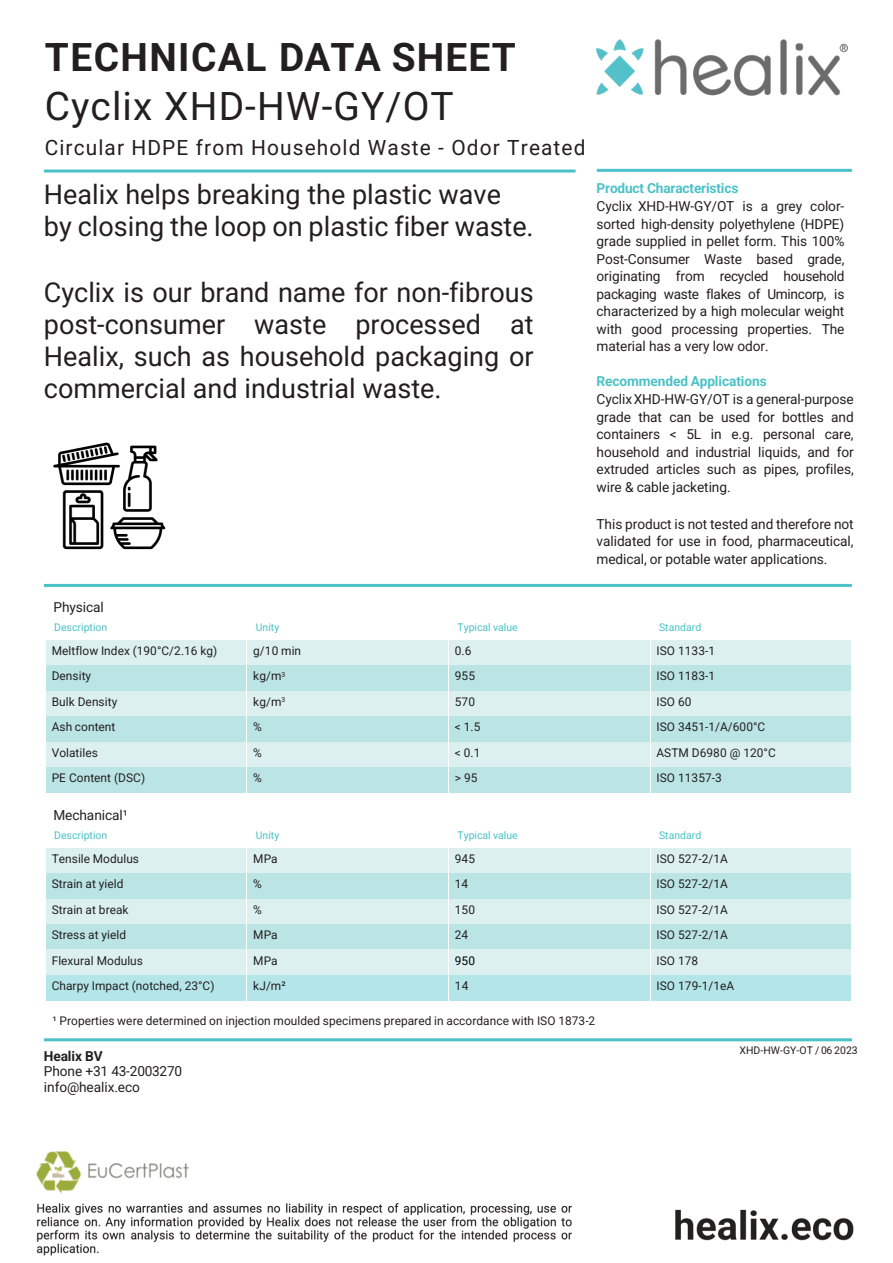
<style>
.page{position:relative;width:893px;height:1263px;background:#fff}
.page>*{position:absolute;margin:0;border:0;box-sizing:border-box;transform-origin:0 0}
.t1{font:700 38.85px "Roboto";letter-spacing:.035em;color:#231f20}
.t2{font:38.85px "Roboto";letter-spacing:.03em;color:#231f20}
.t3{font:27px/32.1px "Roboto";color:#231f20}
.t4{font:20.85px "Roboto";letter-spacing:.055em;color:#231f20}
.t5{font:13.65px/17.5px "Roboto";letter-spacing:-.005em;color:#231f20;text-align:justify}
.t6{font:700 13.65px "Roboto";letter-spacing:-.01em;color:#4ac2c7}
.t7{font:700 13.65px "Roboto";letter-spacing:-.005em;color:#231f20}
.t8{font:11.85px "Roboto";letter-spacing:.005em;color:#231f20}
.t9{font:11.85px "Roboto";color:#000}
.t10{font:10.5px "Roboto";letter-spacing:.005em;color:#4ac2c7}
.t11{font:10.5px "Roboto";letter-spacing:.005em;color:#231f20}
</style>
<div class="page">
<img style="left:597px;top:40px;width:251px;height:55px">
<img style="left:36px;top:1151px;width:818px;height:105px">
<div style="left:46px;top:640px;width:201px;height:25px;background:#dcf0f0"></div>
<div style="left:247px;top:640px;width:201px;height:25px;background:#dcf0f0"></div>
<div style="left:449px;top:640px;width:201px;height:25px;background:#dcf0f0"></div>
<div style="left:651px;top:640px;width:200px;height:25px;background:#dcf0f0"></div>
<div style="left:46px;top:665px;width:201px;height:26px;background:#bbe4e5"></div>
<div style="left:247px;top:665px;width:201px;height:26px;background:#bbe4e5"></div>
<div style="left:449px;top:665px;width:201px;height:26px;background:#bbe4e5"></div>
<div style="left:651px;top:665px;width:200px;height:26px;background:#bbe4e5"></div>
<div style="left:46px;top:691px;width:201px;height:25px;background:#dcf0f0"></div>
<div style="left:247px;top:691px;width:201px;height:25px;background:#dcf0f0"></div>
<div style="left:449px;top:691px;width:201px;height:25px;background:#dcf0f0"></div>
<div style="left:651px;top:691px;width:200px;height:25px;background:#dcf0f0"></div>
<div style="left:46px;top:716px;width:201px;height:26px;background:#bbe4e5"></div>
<div style="left:247px;top:716px;width:201px;height:26px;background:#bbe4e5"></div>
<div style="left:449px;top:716px;width:201px;height:26px;background:#bbe4e5"></div>
<div style="left:651px;top:716px;width:200px;height:26px;background:#bbe4e5"></div>
<div style="left:46px;top:742px;width:201px;height:26px;background:#dcf0f0"></div>
<div style="left:247px;top:742px;width:201px;height:26px;background:#dcf0f0"></div>
<div style="left:449px;top:742px;width:201px;height:26px;background:#dcf0f0"></div>
<div style="left:651px;top:742px;width:200px;height:26px;background:#dcf0f0"></div>
<div style="left:46px;top:768px;width:201px;height:25px;background:#bbe4e5"></div>
<div style="left:247px;top:768px;width:201px;height:25px;background:#bbe4e5"></div>
<div style="left:449px;top:768px;width:201px;height:25px;background:#bbe4e5"></div>
<div style="left:651px;top:768px;width:200px;height:25px;background:#bbe4e5"></div>
<div style="left:46px;top:848px;width:201px;height:25px;background:#dcf0f0"></div>
<div style="left:247px;top:848px;width:201px;height:25px;background:#dcf0f0"></div>
<div style="left:449px;top:848px;width:201px;height:25px;background:#dcf0f0"></div>
<div style="left:651px;top:848px;width:200px;height:25px;background:#dcf0f0"></div>
<div style="left:46px;top:873px;width:201px;height:26px;background:#bbe4e5"></div>
<div style="left:247px;top:873px;width:201px;height:26px;background:#bbe4e5"></div>
<div style="left:449px;top:873px;width:201px;height:26px;background:#bbe4e5"></div>
<div style="left:651px;top:873px;width:200px;height:26px;background:#bbe4e5"></div>
<div style="left:46px;top:899px;width:201px;height:25px;background:#dcf0f0"></div>
<div style="left:247px;top:899px;width:201px;height:25px;background:#dcf0f0"></div>
<div style="left:449px;top:899px;width:201px;height:25px;background:#dcf0f0"></div>
<div style="left:651px;top:899px;width:200px;height:25px;background:#dcf0f0"></div>
<div style="left:46px;top:924px;width:201px;height:26px;background:#bbe4e5"></div>
<div style="left:247px;top:924px;width:201px;height:26px;background:#bbe4e5"></div>
<div style="left:449px;top:924px;width:201px;height:26px;background:#bbe4e5"></div>
<div style="left:651px;top:924px;width:200px;height:26px;background:#bbe4e5"></div>
<div style="left:46px;top:950px;width:201px;height:25px;background:#dcf0f0"></div>
<div style="left:247px;top:950px;width:201px;height:25px;background:#dcf0f0"></div>
<div style="left:449px;top:950px;width:201px;height:25px;background:#dcf0f0"></div>
<div style="left:651px;top:950px;width:200px;height:25px;background:#dcf0f0"></div>
<div style="left:46px;top:975px;width:201px;height:26px;background:#b4e5e8"></div>
<div style="left:247px;top:975px;width:201px;height:26px;background:#b4e5e8"></div>
<div style="left:449px;top:975px;width:201px;height:26px;background:#b4e5e8"></div>
<div style="left:651px;top:975px;width:200px;height:26px;background:#b4e5e8"></div>
<img style="left:53px;top:442px;width:113px;height:108px">
<hr style="left:44px;top:584px;width:808px;height:3px;background:#4ac2c7">
<hr style="left:44px;top:170px;width:532px;height:3px;background:#4ac2c7">
<hr style="left:597px;top:169px;width:255px;height:3px;background:#4ac2c7">
<hr style="left:44px;top:1038px;width:808px;height:3px;background:#4ac2c7">
<h1 class="t1" style="left:45px;top:35px;width:472px">TECHNICAL DATA SHEET</h1>
<h1 class="t2" style="left:45px;top:83px;width:411px">Cyclix XHD-HW-GY/OT</h1>
<h3 class="t4" style="left:45px;top:135px;width:542px">Circular HDPE from Household Waste - Odor Treated</h3>
<h2 class="t3" style="left:44px;top:178px;width:491px">Healix helps breaking the plastic wave by closing the loop on plastic fiber waste.</h2>
<h2 class="t3" style="left:44px;top:277px;width:491px;text-align:justify">Cyclix is our brand name for non-fibrous post-consumer waste processed at Healix, such as household packaging or commercial and industrial waste.</h2>
<p class="t6" style="left:597px;top:181px;width:143px">Product Characteristics</p>
<p class="t5" style="left:597px;top:198px;width:250px">Cyclix XHD-HW-GY/OT is a grey color&shy;sorted high-density polyethylene (HDPE) grade supplied in pellet form. This 100% Post-Consumer Waste based grade, originating from recycled household packaging waste flakes of Umincorp, is characterized by a high molecular weight with good processing properties. The material has a very low odor.</p>
<p class="t6" style="left:597px;top:374px;width:172px">Recommended Applications</p>
<p class="t5" style="left:597px;top:390px;width:259px">CyclixXHD-HW-GY/OT is a general-purpose grade that can be used for bottles and containers &lt; 5L in e.g. personal care, household and industrial liquids, and for extruded articles such as pipes, profiles, wire &amp; cable jacketing.</p>
<p class="t5" style="left:597px;top:515px;width:259px">This product is not tested and therefore not validated for use in food, pharmaceutical, medical, or potable water applications.</p>
<p class="t5" style="left:54px;top:598px;width:52px">Physical</p>
<p class="t10" style="left:54px;top:621px;width:55px">Description</p>
<p class="t10" style="left:256px;top:621px;width:25px">Unity</p>
<p class="t10" style="left:457px;top:621px;width:62px">Typical value</p>
<p class="t10" style="left:659px;top:621px;width:44px">Standard</p>
<p class="t8" style="left:52px;top:644px;width:167px">Meltflow Index (190°C/2.16 kg)</p>
<p class="t8" style="left:253px;top:644px;width:49px">g/10 min</p>
<p class="t8" style="left:455px;top:644px;width:18px">0.6</p>
<p class="t8" style="left:656px;top:644px;width:60px">ISO 1133-1</p>
<p class="t8" style="left:52px;top:669px;width:41px">Density</p>
<p class="t8" style="left:253px;top:669px;width:34px">kg/m<sup>3</sup></p>
<p class="t8" style="left:455px;top:669px;width:22px">955</p>
<p class="t8" style="left:656px;top:669px;width:60px">ISO 1183-1</p>
<p class="t8" style="left:52px;top:695px;width:67px">Bulk Density</p>
<p class="t8" style="left:253px;top:695px;width:34px">kg/m<sup>3</sup></p>
<p class="t8" style="left:455px;top:695px;width:22px">570</p>
<p class="t8" style="left:656px;top:695px;width:37px">ISO 60</p>
<p class="t8" style="left:52px;top:720px;width:65px">Ash content</p>
<p class="t8" style="left:253px;top:720px;width:10px">%</p>
<p class="t8" style="left:455px;top:720px;width:27px">&lt; 1.5</p>
<p class="t8" style="left:656px;top:720px;width:110px">ISO 3451-1/A/600°C</p>
<p class="t8" style="left:52px;top:746px;width:48px">Volatiles</p>
<p class="t8" style="left:253px;top:746px;width:10px">%</p>
<p class="t8" style="left:455px;top:746px;width:27px">&lt; 0.1</p>
<p class="t8" style="left:656px;top:746px;width:121px">ASTM D6980 @ 120°C</p>
<p class="t8" style="left:52px;top:771px;width:95px">PE Content (DSC)</p>
<p class="t8" style="left:253px;top:771px;width:10px">%</p>
<p class="t8" style="left:455px;top:771px;width:24px">&gt; 95</p>
<p class="t8" style="left:656px;top:771px;width:67px">ISO 11357-3</p>
<p class="t5" style="left:54px;top:806px;width:76px">Mechanical¹</p>
<p class="t10" style="left:54px;top:829px;width:55px">Description</p>
<p class="t10" style="left:256px;top:829px;width:25px">Unity</p>
<p class="t10" style="left:457px;top:829px;width:62px">Typical value</p>
<p class="t10" style="left:659px;top:829px;width:44px">Standard</p>
<p class="t8" style="left:52px;top:852px;width:89px">Tensile Modulus</p>
<p class="t8" style="left:253px;top:852px;width:26px">MPa</p>
<p class="t8" style="left:455px;top:852px;width:22px">945</p>
<p class="t8" style="left:656px;top:852px;width:73px">ISO 527-2/1A</p>
<p class="t8" style="left:52px;top:877px;width:73px">Strain at yield</p>
<p class="t8" style="left:253px;top:877px;width:10px">%</p>
<p class="t8" style="left:455px;top:877px;width:15px">14</p>
<p class="t8" style="left:656px;top:877px;width:73px">ISO 527-2/1A</p>
<p class="t8" style="left:52px;top:903px;width:78px">Strain at break</p>
<p class="t8" style="left:253px;top:903px;width:10px">%</p>
<p class="t8" style="left:455px;top:903px;width:22px">150</p>
<p class="t8" style="left:656px;top:903px;width:73px">ISO 527-2/1A</p>
<p class="t8" style="left:52px;top:928px;width:76px">Stress at yield</p>
<p class="t8" style="left:253px;top:928px;width:26px">MPa</p>
<p class="t8" style="left:455px;top:928px;width:15px">24</p>
<p class="t8" style="left:656px;top:928px;width:73px">ISO 527-2/1A</p>
<p class="t8" style="left:52px;top:953px;width:93px">Flexural Modulus</p>
<p class="t8" style="left:253px;top:953px;width:26px">MPa</p>
<p class="t9" style="left:455px;top:953px;width:22px">950</p>
<p class="t8" style="left:656px;top:953px;width:43px">ISO 178</p>
<p class="t8" style="left:52px;top:979px;width:164px">Charpy Impact (notched, 23°C)</p>
<p class="t8" style="left:253px;top:979px;width:34px">kJ/m²</p>
<p class="t8" style="left:455px;top:979px;width:15px">14</p>
<p class="t8" style="left:657px;top:979px;width:79px">ISO 179-1/1eA</p>
<p class="t8" style="left:52px;top:1014px;width:544px">¹ Properties were determined on injection moulded specimens prepared in accordance with ISO 1873-2</p>
<p class="t7" style="left:44px;top:1048px;width:60px">Healix BV</p>
<p class="t5" style="left:44px;top:1064px;width:140px;line-height:15.5px">Phone +31 43-2003270 info@healix.eco</p>
<p class="t11" style="left:739px;top:1044px;width:120px">XHD-HW-GY-OT / 06 2023</p>
</div>
